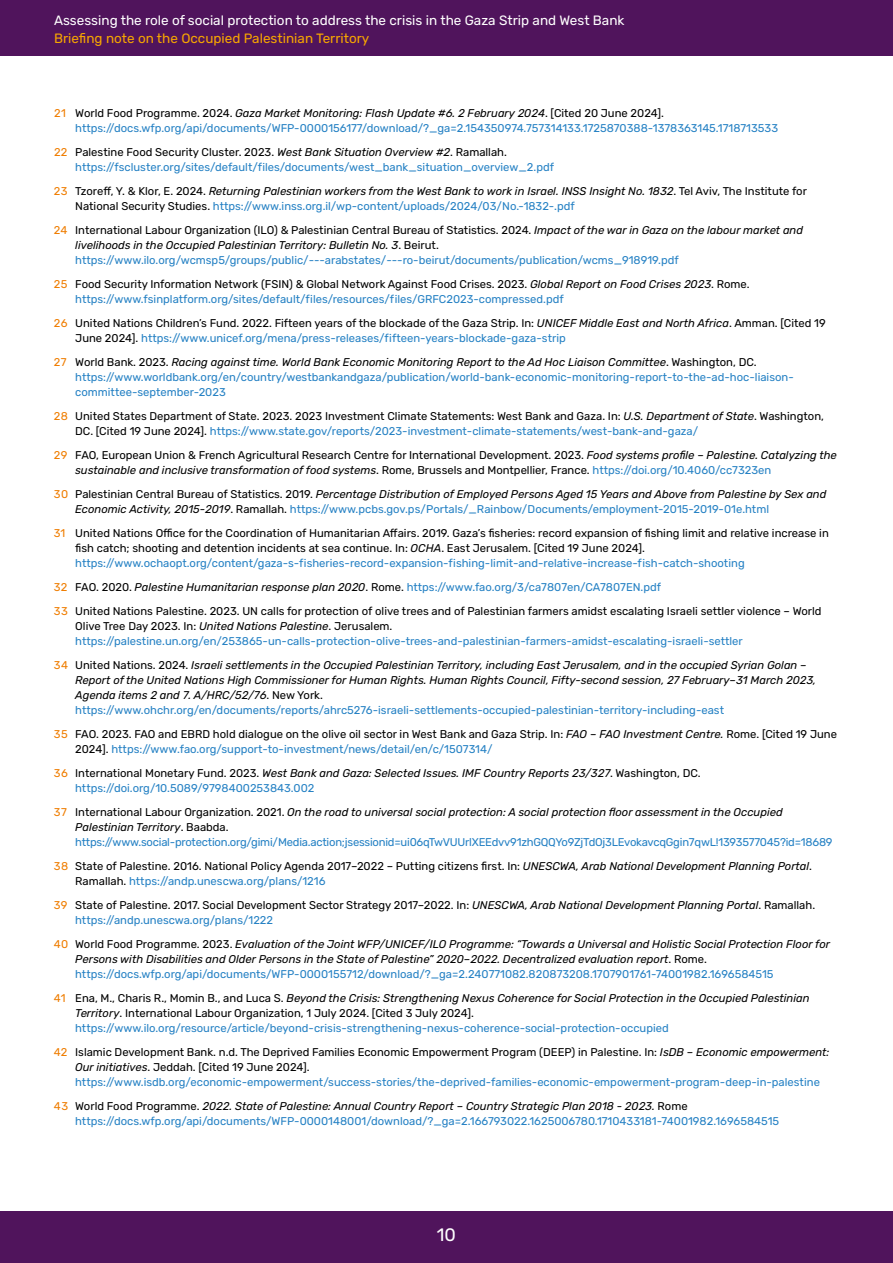
<style>
.page{position:relative;width:893px;height:1263px;background:#fff}
.page>*{position:absolute;margin:0;border:0;box-sizing:border-box;transform-origin:0 0}
.t1{font:18px "Rubik";color:#fff}
.t2{font:13.5px "Rubik";color:#fff}
.t3{font:13.5px "Rubik";color:#f7a600}
.t4{font:11.25px/15px "Rubik";color:#2581c4}
.t5{font:11.25px/15px "Rubik";color:#000}
.t6{font:italic 11.25px/15px "Rubik";color:#000}
.t7{font:11.25px/15px "Rubik";letter-spacing:-.02em;color:#2581c4}
.s1{color:#ef7d00}
.s2{color:#000}
.s3{font-style:italic;color:#000}
.s4{font-style:normal;color:#ef7d00}
.s5{font-style:normal}
.s6{font-style:normal;color:#2581c4}
.s7{font-style:italic}
.s8{color:#2581c4}
</style>
<div class="page">
<div style="left:0;top:1212px;width:893px;height:51px;background:#50145c"></div>
<div style="left:0;top:0;width:893px;height:55px;background:#50145c"></div>
<p class="t2" style="left:54px;top:13px;width:572px">Assessing the role of social protection to address the crisis in the Gaza Strip and West Bank</p>
<p class="t3" style="left:54px;top:31px;width:317px">Briefing note on the Occupied Palestinian Territory</p>
<p class="t4" style="left:75px;top:106px;width:704px;text-indent:-21px"><span class="s1">21</span> <span class="s2">World Food Programme. 2024.</span> <span class="s3">Gaza Market Monitoring: Flash Update #6. 2 February 2024</span><span class="s2">. [Cited 20 June 2024]. </span>https://docs.wfp.org/api/documents/WFP-0000156177/download/?_ga=2.154350974.757314133.1725870388-1378363145.1718713533</p>
<p class="t4" style="left:75px;top:145px;width:480px;text-indent:-21px"><span class="s1">22</span> <span class="s2">Palestine Food Security Cluster. 2023.</span> <span class="s3">West Bank Situation Overview #2</span><span class="s2">. Ramallah. </span>https://fscluster.org/sites/default/files/documents/west_bank_situation_overview_2.pdf</p>
<p class="t6" style="left:75px;top:184px;width:733px;text-indent:-21px"><span class="s4">23</span> <span class="s5">Tzoreff, Y. &amp; Klor, E. 2024.</span> Returning Palestinian workers from the West Bank to work in Israel. INSS Insight No. 1832<span class="s5">. Tel Aviv, The Institute for<br>National Security Studies.</span> <span class="s6">https://www.inss.org.il/wp-content/uploads/2024/03/No.-1832-.pdf</span></p>
<p class="t4" style="left:75px;top:223px;width:729px;text-indent:-21px"><span class="s1">24</span> <span class="s2">International Labour Organization (ILO) &amp; Palestinian Central Bureau of Statistics. 2024.</span> <span class="s3">Impact of the war in Gaza on the labour market and livelihoods in the Occupied Palestinian Territory: Bulletin No. 3</span><span class="s2">. Beirut. </span>https://www.ilo.org/wcmsp5/groups/public/---arabstates/---ro-beirut/documents/publication/wcms_918919.pdf</p>
<p class="t4" style="left:75px;top:277px;width:676px;text-indent:-21px"><span class="s1">25</span> <span class="s2">Food Security Information Network (FSIN) &amp; Global Network Against Food Crises. 2023.</span> <span class="s3">Global Report on Food Crises 2023</span><span class="s2">. Rome. </span>https://www.fsinplatform.org/sites/default/files/resources/files/GRFC2023-compressed.pdf</p>
<p class="t5" style="left:75px;top:316px;width:752px;text-indent:-21px"><span class="s1">26</span> United Nations Children’s Fund. 2022. Fifteen years of the blockade of the Gaza Strip. In: <span class="s7">UNICEF Middle East and North Africa</span>. Amman. [Cited 19<br>June 2024]. <span class="s8">https://www.unicef.org/mena/press-releases/fifteen-years-blockade-gaza-strip</span></p>
<p class="t4" style="left:75px;top:355px;width:720px;text-indent:-21px"><span class="s1">27</span> <span class="s2">World Bank. 2023.</span> <span class="s3">Racing against time. World Bank Economic Monitoring Report to the Ad Hoc Liaison Committee</span><span class="s2">. Washington, DC. </span>https://www.worldbank.org/en/country/westbankandgaza/publication/world-bank-economic-monitoring-report-to-the-ad-hoc-liaison&shy;committee-september-2023</p>
<p class="t5" style="left:75px;top:409px;width:750px;text-indent:-21px"><span class="s1">28</span> United States Department of State. 2023. 2023 Investment Climate Statements: West Bank and Gaza. In: <span class="s7">U.S. Department of State</span>. Washington,<br>DC. [Cited 19 June 2024]. <span class="s8">https://www.state.gov/reports/2023-investment-climate-statements/west-bank-and-gaza/</span></p>
<p class="t5" style="left:75px;top:448px;width:763px;text-indent:-21px"><span class="s1">29</span> FAO, European Union &amp; French Agricultural Research Centre for International Development. 2023. <span class="s7">Food systems profile – Palestine. Catalyzing the sustainable and inclusive transformation of food systems</span>. Rome, Brussels and Montpellier, France. <span class="s8">https://doi.org/10.4060/cc7323en</span></p>
<p class="t6" style="left:75px;top:487px;width:753px;text-indent:-21px"><span class="s4">30</span> <span class="s5">Palestinian Central Bureau of Statistics. 2019.</span> Percentage Distribution of Employed Persons Aged 15 Years and Above from Palestine by Sex and<br>Economic Activity, 2015-2019<span class="s5">. Ramallah.</span> <span class="s6">https://www.pcbs.gov.ps/Portals/_Rainbow/Documents/employment-2015-2019-01e.html</span></p>
<p class="t5" style="left:75px;top:526px;width:755px;text-indent:-21px"><span class="s1">31</span> United Nations Office for the Coordination of Humanitarian Affairs. 2019. Gaza’s fisheries: record expansion of fishing limit and relative increase in fish catch; shooting and detention incidents at sea continue. In: <span class="s7">OCHA</span>. East Jerusalem. [Cited 19 June 2024]. <span class="s8">https://www.ochaopt.org/content/gaza-s-fisheries-record-expansion-fishing-limit-and-relative-increase-fish-catch-shooting</span></p>
<p class="t5" style="left:54px;top:575px;width:769px;line-height:24px"><span class="s1">32</span> FAO. 2020. <span class="s7">Palestine Humanitarian response plan 2020</span>. Rome. <span class="s8">https://www.fao.org/3/ca7807en/CA7807EN.pdf<br></span><span class="s1">33</span> United Nations Palestine. 2023. UN calls for protection of olive trees and of Palestinian farmers amidst escalating Israeli settler violence – World</p>
<p class="t4" style="left:75px;top:619px;width:669px"><span class="s2">Olive Tree Day 2023. In:</span> <span class="s3">United Nations Palestine</span><span class="s2">. Jerusalem. </span>https://palestine.un.org/en/253865-un-calls-protection-olive-trees-and-palestinian-farmers-amidst-escalating-israeli-settler</p>
<p class="t6" style="left:75px;top:658px;width:742px;text-indent:-21px"><span class="s4">34</span> <span class="s5">United Nations. 2024.</span> Israeli settlements in the Occupied Palestinian Territory, including East Jerusalem, and in the occupied Syrian Golan – Report of the United Nations High Commissioner for Human Rights. Human Rights Council, Fifty-second session, 27 February–31 March 2023, Agenda items 2 and 7. A/HRC/52/76<span class="s5">. New York. </span><span class="s6">https://www.ohchr.org/en/documents/reports/ahrc5276-israeli-settlements-occupied-palestinian-territory-including-east</span></p>
<p class="t5" style="left:75px;top:727px;width:763px;text-indent:-21px"><span class="s1">35</span> FAO. 2023. FAO and EBRD hold dialogue on the olive oil sector in West Bank and Gaza Strip. In: <span class="s7">FAO – FAO Investment Centre.</span> Rome. [Cited 19 June<br>2024]. <span class="s8">https://www.fao.org/support-to-investment/news/detail/en/c/1507314/</span></p>
<p class="t6" style="left:75px;top:766px;width:627px;text-indent:-21px"><span class="s4">36</span> <span class="s5">International Monetary Fund. 2023.</span> West Bank and Gaza: Selected Issues. IMF Country Reports 23/327<span class="s5">. Washington, DC. </span><span class="s6">https://doi.org/10.5089/9798400253843.002</span></p>
<p class="t7" style="left:75px;top:805px;width:759px;text-indent:-21px"><span class="s1">37</span> <span class="s2">International Labour Organization. 2021.</span> <span class="s3">On the road to universal social protection: A social protection floor assessment in the Occupied<br>Palestinian Territory</span><span class="s2">. Baabda. </span>https://www.social-protection.org/gimi/Media.action;jsessionid=ui06qTwVUUrlXEEdvv91zhGQQYo9ZjTdOj3LEvokavcqGgin7qwL!1393577045?id=18689</p>
<p class="t5" style="left:75px;top:859px;width:738px;text-indent:-21px"><span class="s1">38</span> State of Palestine. 2016. National Policy Agenda 2017–2022 – Putting citizens first. In: <span class="s7">UNESCWA, Arab National Development Planning Portal</span>.<br>Ramallah. <span class="s8">https://andp.unescwa.org/plans/1216</span></p>
<p class="t5" style="left:75px;top:898px;width:741px;text-indent:-21px"><span class="s1">39</span> State of Palestine. 2017. Social Development Sector Strategy 2017–2022. In: <span class="s7">UNESCWA, Arab National Development Planning Portal</span>. Ramallah. <span class="s8">https://andp.unescwa.org/plans/1222</span></p>
<p class="t6" style="left:75px;top:937px;width:756px;text-indent:-21px"><span class="s4">40</span> <span class="s5">World Food Programme. 2023.</span> Evaluation of the Joint WFP/UNICEF/ILO Programme: “Towards a Universal and Holistic Social Protection Floor for<br>Persons with Disabilities and Older Persons in the State of Palestine” 2020–2022. Decentralized evaluation report<span class="s5">. Rome. </span><span class="s6">https://docs.wfp.org/api/documents/WFP-0000155712/download/?_ga=2.240771082.820873208.1707901761-74001982.1696584515</span></p>
<p class="t4" style="left:75px;top:991px;width:736px;text-indent:-21px"><span class="s1">41</span> <span class="s2">Ena, M., Charis R., Momin B., and Luca S.</span> <span class="s3">Beyond the Crisis: Strengthening Nexus Coherence for Social Protection in the Occupied Palestinian<br>Territory</span><span class="s2">. International Labour Organization, 1 July 2024. [Cited 3 July 2024]. </span>https://www.ilo.org/resource/article/beyond-crisis-strengthening-nexus-coherence-social-protection-occupied</p>
<p class="t4" style="left:75px;top:1045px;width:756px;text-indent:-21px"><span class="s1">42</span> <span class="s2">Islamic Development Bank. n.d. The Deprived Families Economic Empowerment Program (DEEP) in Palestine. In:</span> <span class="s3">IsDB – Economic empowerment:<br>Our initiatives</span><span class="s2">. Jeddah. [Cited 19 June 2024]. </span>https://www.isdb.org/economic-empowerment/success-stories/the-deprived-families-economic-empowerment-program-deep-in-palestine</p>
<p class="t4" style="left:75px;top:1099px;width:706px;text-indent:-21px"><span class="s1">43</span> <span class="s2">World Food Programme.</span> <span class="s3">2022. State of Palestine: Annual Country Report – Country Strategic Plan 2018 - 2023.</span> <span class="s2">Rome </span>https://docs.wfp.org/api/documents/WFP-0000148001/download/?_ga=2.166793022.1625006780.1710433181-74001982.1696584515</p>
<h1 class="t1" style="left:437px;top:1225px;width:21px">10</h1>
</div>
